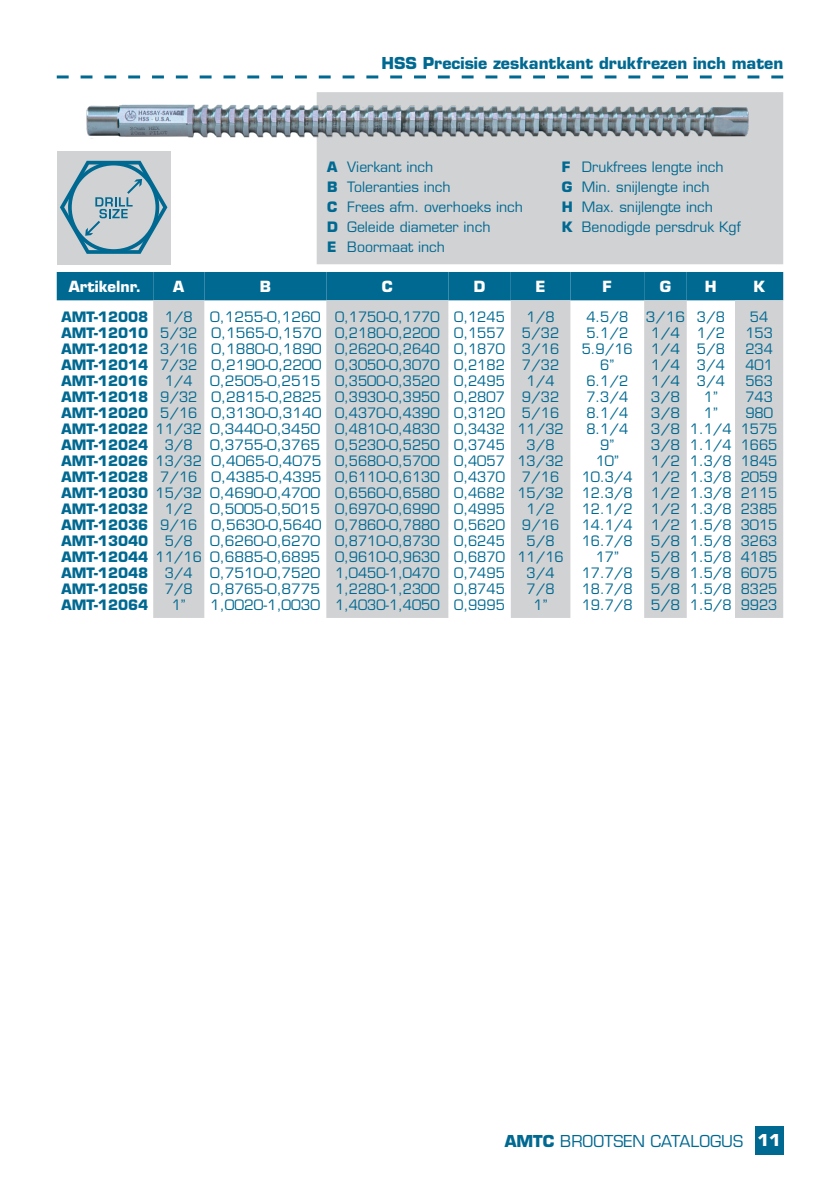
<style>
.page{position:relative;width:840px;height:1191px;background:#fff}
.page>*{position:absolute;margin:0;border:0;box-sizing:border-box;transform-origin:0 0}
.t1{font:700 16px "Eurostile LT Std";color:#006991}
.t2{font:16px "Eurostile LT Std";color:#006991}
.t3{font:700 15px "Eurostile LT Std";color:#fff}
.t4{font:14px/16px "Eurostile LT Std";color:#006991;text-align:center;scale:.95 1}
.t5{font:14px/16px "Eurostile LT Std";color:#006991}
.t6{font:700 14px/16px "Eurostile LT Std";color:#006991;text-align:justify}
.s1{font-weight:700}
.s2{font-weight:700;color:#fff}
</style>
<div class="page">
<div style="left:754px;top:1126px;width:28px;height:28px;background:#006991"></div>
<div style="left:57px;top:272px;width:725px;height:28px;background:#006991"></div>
<svg style="left:153px;top:300px;width:629px;height:318px;fill:#d1d2d4"></svg>
<div style="left:316px;top:92px;width:466px;height:172px;background:#d1d2d4"></div>
<svg style="left:57px;top:75px;width:725px;height:3px"></svg>
<div style="left:57px;top:151px;width:113px;height:113px;background:#d1d2d4"></div>
<svg style="left:60px;top:161px;width:107px;height:93px"></svg>
<img style="left:86px;top:92px;width:683px;height:56px">
<p class="t1" style="left:381px;top:53px;width:403px">HSS Precisie zeskantkant drukfrezen inch maten</p>
<p class="t5" style="left:327px;top:157px;width:197px;line-height:20px"><span class="s1">A</span> Vierkant inch<br><span class="s1">B</span> Toleranties inch<br><span class="s1">C</span> Frees afm. overhoeks inch<br><span class="s1">D</span> Geleide diameter inch<br><span class="s1">E</span> Boormaat inch</p>
<p class="t5" style="left:561px;top:157px;width:180px;line-height:20px"><span class="s1">F</span> Drukfrees lengte inch<br><span class="s1">G</span> Min. snijlengte inch<br><span class="s1">H</span> Max. snijlengte inch<br><span class="s1">K</span> Benodigde persdruk Kgf</p>
<p class="t3" style="left:69px;top:277px;width:74px">Artikelnr.</p>
<p class="t3" style="left:173px;top:277px;width:12px">A</p>
<p class="t3" style="left:259px;top:277px;width:13px">B</p>
<p class="t3" style="left:381px;top:277px;width:12px">C</p>
<p class="t3" style="left:473px;top:277px;width:13px">D</p>
<p class="t3" style="left:535px;top:277px;width:12px">E</p>
<p class="t3" style="left:602px;top:277px;width:11px">F</p>
<p class="t3" style="left:659px;top:277px;width:13px">G</p>
<p class="t3" style="left:704px;top:277px;width:13px">H</p>
<p class="t3" style="left:753px;top:277px;width:13px">K</p>
<p class="t6" style="left:62px;top:309px;width:88px">AMT-12008<br>AMT-12010<br>AMT-12012<br>AMT-12014<br>AMT-12016<br>AMT-12018<br>AMT-12020<br>AMT-12022<br>AMT-12024<br>AMT-12026<br>AMT-12028<br>AMT-12030<br>AMT-12032<br>AMT-12036<br>AMT-13040<br>AMT-12044<br>AMT-12048<br>AMT-12056<br>AMT-12064</p>
<p class="t4" style="left:155px;top:309px;width:50px">1/8<br>5/32<br>3/16<br>7/32<br>1/4<br>9/32<br>5/16<br>11/32<br>3/8<br>13/32<br>7/16<br>15/32<br>1/2<br>9/16<br>5/8<br>11/16<br>3/4<br>7/8<br>1”</p>
<p class="t5" style="left:210px;top:309px;width:113px;text-align:justify">0,1255-0,1260<br>0,1565-0,1570<br>0,1880-0,1890<br>0,2190-0,2200<br>0,2505-0,2515<br>0,2815-0,2825<br>0,3130-0,3140<br>0,3440-0,3450<br>0,3755-0,3765<br>0,4065-0,4075<br>0,4385-0,4395<br>0,4690-0,4700<br>0,5005-0,5015<br>0,5630-0,5640<br>0,6260-0,6270<br>0,6885-0,6895<br>0,7510-0,7520<br>0,8765-0,8775<br>1,0020-1,0030</p>
<p class="t4" style="left:335px;top:309px;width:111px;text-align:justify">0,1750-0,1770<br>0,2180-0,2200<br>0,2620-0,2640<br>0,3050-0,3070<br>0,3500-0,3520<br>0,3930-0,3950<br>0,4370-0,4390<br>0,4810-0,4830<br>0,5230-0,5250<br>0,5680-0,5700<br>0,6110-0,6130<br>0,6560-0,6580<br>0,6970-0,6990<br>0,7860-0,7880<br>0,8710-0,8730<br>0,9610-0,9630<br>1,0450-1,0470<br>1,2280-1,2300<br>1,4030-1,4050</p>
<p class="t4" style="left:454px;top:309px;width:55px;text-align:justify">0,1245<br>0,1557<br>0,1870<br>0,2182<br>0,2495<br>0,2807<br>0,3120<br>0,3432<br>0,3745<br>0,4057<br>0,4370<br>0,4682<br>0,4995<br>0,5620<br>0,6245<br>0,6870<br>0,7495<br>0,8745<br>0,9995</p>
<p class="t4" style="left:517px;top:309px;width:50px">1/8<br>5/32<br>3/16<br>7/32<br>1/4<br>9/32<br>5/16<br>11/32<br>3/8<br>13/32<br>7/16<br>15/32<br>1/2<br>9/16<br>5/8<br>11/16<br>3/4<br>7/8<br>1”</p>
<p class="t4" style="left:581px;top:309px;width:55px">4.5/8<br>5.1/2<br>5.9/16<br>6”<br>6.1/2<br>7.3/4<br>8.1/4<br>8.1/4<br>9”<br>10”<br>10.3/4<br>12.3/8<br>12.1/2<br>14.1/4<br>16.7/8<br>17”<br>17.7/8<br>18.7/8<br>19.7/8</p>
<p class="t5" style="left:645px;top:309px;width:41px;text-align:center">3/16<br>1/4<br>1/4<br>1/4<br>1/4<br>3/8<br>3/8<br>3/8<br>3/8<br>1/2<br>1/2<br>1/2<br>1/2<br>1/2<br>5/8<br>5/8<br>5/8<br>5/8<br>5/8</p>
<p class="t4" style="left:689px;top:309px;width:45px">3/8<br>1/2<br>5/8<br>3/4<br>3/4<br>1”<br>1”<br>1.1/4<br>1.1/4<br>1.3/8<br>1.3/8<br>1.3/8<br>1.3/8<br>1.5/8<br>1.5/8<br>1.5/8<br>1.5/8<br>1.5/8<br>1.5/8</p>
<p class="t4" style="left:740px;top:309px;width:40px">54<br>153<br>234<br>401<br>563<br>743<br>980<br>1575<br>1665<br>1845<br>2059<br>2115<br>2385<br>3015<br>3263<br>4185<br>6075<br>8325<br>9923</p>
<p class="t2" style="left:504px;top:1131px;width:277px"><span class="s1">AMTC</span> BROOTSEN CATALOGUS <span class="s2">11</span></p>
</div>
